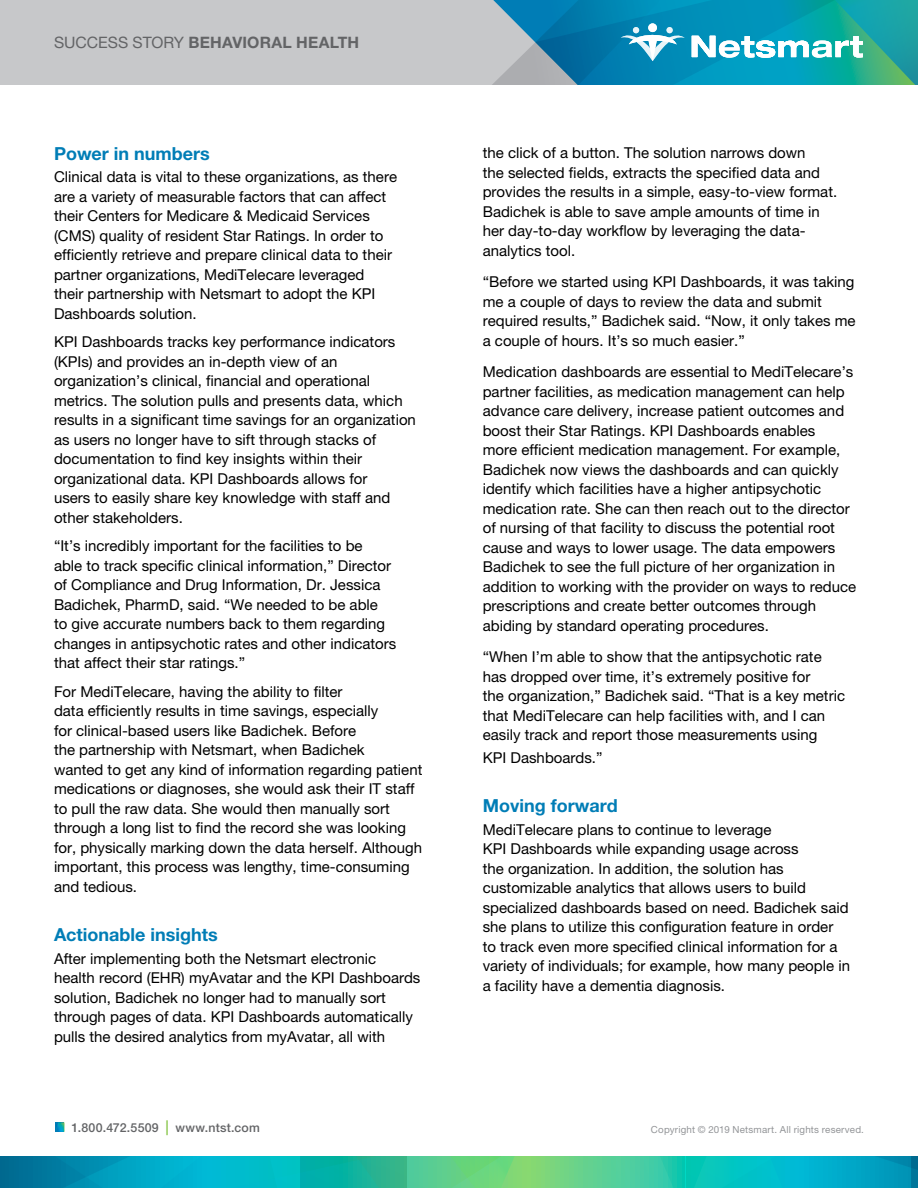
<style>
.page{position:relative;width:918px;height:1188px;background:#fff}
.page>*{position:absolute;margin:0;border:0;box-sizing:border-box;transform-origin:0 0}
.t1{font:700 18px "Helvetica Neue LT Pro";color:#007db6}
.t2{font:700 15.75px "Helvetica Neue LT Pro";letter-spacing:.01em;color:#636466}
.t3{font:15px/19.5px "Helvetica Neue LT Pro";color:#000}
.t4{font:500 12.3px "Helvetica Neue LT Pro";letter-spacing:.02em;color:#636466}
.t5{font:9.75px "Helvetica Neue LT Pro";letter-spacing:.02em;color:#939598}
.s1{font-weight:400}
.s2{font-size:14.85px;color:#82c341}
</style>
<div class="page">
<div style="left:0;top:0;width:918px;height:85px;background:#c7c8ca"></div>
<svg style="left:0;top:1157px;width:918px;height:31px;background:#1fb5ac"></svg>
<svg style="left:56px;top:1122px;width:8px;height:10px"></svg>
<svg style="left:692px;top:0;width:226px;height:85px;background:#25a9b4"></svg>
<svg style="left:492px;top:0;width:193px;height:85px;background:#3390b4"></svg>
<div style="left:666px;top:27px;width:7px;height:6px;background:#e7f4f8;border-radius:50%"></div>
<p class="t2" style="left:54px;top:33px;width:307px"><span class="s1">SUCCESS STORY</span> BEHAVIORAL HEALTH</p>
<p class="t1" style="left:54px;top:142px;width:157px">Power in numbers</p>
<p class="t3" style="left:54px;top:167px;width:345px">Clinical data is vital to these organizations, as there are a variety of measurable factors that can affect their Centers for Medicare &amp; Medicaid Services (CMS) quality of resident Star Ratings. In order to efficiently retrieve and prepare clinical data to their partner organizations, MediTelecare leveraged their partnership with Netsmart to adopt the KPI Dashboards solution.</p>
<p class="t3" style="left:54px;top:332px;width:363px">KPI Dashboards tracks key performance indicators (KPIs) and provides an in-depth view of an organization’s clinical, financial and operational metrics. The solution pulls and presents data, which results in a significant time savings for an organization as users no longer have to sift through stacks of documentation to find key insights within their organizational data. KPI Dashboards allows for<br>users to easily share key knowledge with staff and other stakeholders.</p>
<p class="t3" style="left:54px;top:536px;width:344px">“It’s incredibly important for the facilities to be<br>able to track specific clinical information,” Director of Compliance and Drug Information, Dr. Jessica Badichek, PharmD, said. “We needed to be able<br>to give accurate numbers back to them regarding changes in antipsychotic rates and other indicators that affect their star ratings.”</p>
<p class="t3" style="left:54px;top:682px;width:370px">For MediTelecare, having the ability to filter<br>data efficiently results in time savings, especially<br>for clinical-based users like Badichek. Before<br>the partnership with Netsmart, when Badichek<br>wanted to get any kind of information regarding patient medications or diagnoses, she would ask their IT staff to pull the raw data. She would then manually sort through a long list to find the record she was looking for, physically marking down the data herself. Although important, this process was lengthy, time-consuming and tedious.</p>
<p class="t1" style="left:54px;top:924px;width:165px">Actionable insights</p>
<p class="t3" style="left:54px;top:949px;width:368px">After implementing both the Netsmart electronic health record (EHR) myAvatar and the KPI Dashboards solution, Badichek no longer had to manually sort through pages of data. KPI Dashboards automatically pulls the desired analytics from myAvatar, all with</p>
<p class="t3" style="left:483px;top:143px;width:356px">the click of a button. The solution narrows down<br>the selected fields, extracts the specified data and provides the results in a simple, easy-to-view format.<br>Badichek is able to save ample amounts of time in her day-to-day workflow by leveraging the data&shy;analytics tool.</p>
<p class="t3" style="left:483px;top:272px;width:374px">“Before we started using KPI Dashboards, it was taking me a couple of days to review the data and submit required results,” Badichek said. “Now, it only takes me a couple of hours. It’s so much easier.”</p>
<p class="t3" style="left:483px;top:362px;width:375px">Medication dashboards are essential to MediTelecare’s partner facilities, as medication management can help advance care delivery, increase patient outcomes and boost their Star Ratings. KPI Dashboards enables<br>more efficient medication management. For example, Badichek now views the dashboards and can quickly identify which facilities have a higher antipsychotic medication rate. She can then reach out to the director of nursing of that facility to discuss the potential root cause and ways to lower usage. The data empowers Badichek to see the full picture of her organization in addition to working with the provider on ways to reduce prescriptions and create better outcomes through abiding by standard operating procedures.</p>
<p class="t3" style="left:483px;top:647px;width:364px">“When I’m able to show that the antipsychotic rate has dropped over time, it’s extremely positive for<br>the organization,” Badichek said. “That is a key metric that MediTelecare can help facilities with, and I can easily track and report those measurements using</p>
<p class="t3" style="left:483px;top:748px;width:121px">KPI Dashboards.”</p>
<p class="t1" style="left:483px;top:795px;width:136px">Moving forward</p>
<p class="t3" style="left:483px;top:820px;width:369px">MediTelecare plans to continue to leverage<br>KPI Dashboards while expanding usage across<br>the organization. In addition, the solution has customizable analytics that allows users to build specialized dashboards based on need. Badichek said she plans to utilize this configuration feature in order to track even more specified clinical information for a variety of individuals; for example, how many people in a facility have a dementia diagnosis.</p>
<p class="t4" style="left:71px;top:1120px;width:190px">1.800.472.5509 <span class="s2">|</span> www.ntst.com</p>
<p class="t5" style="left:651px;top:1124px;width:215px">Copyright © 2019 Netsmart. All rights reserved.</p>
</div>
